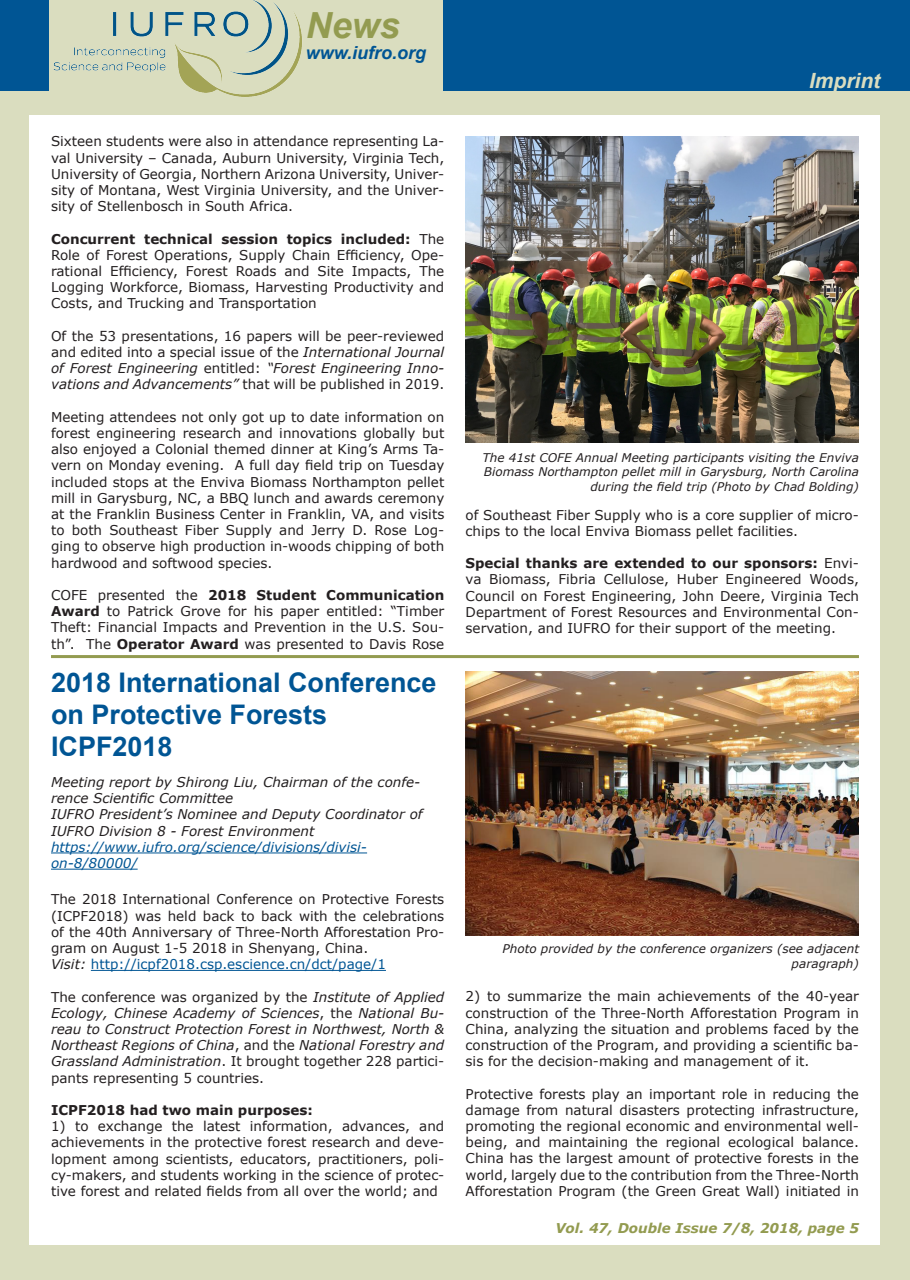
<style>
.page{position:relative;width:910px;height:1280px;background:#fff}
.page>*{position:absolute;margin:0;border:0;box-sizing:border-box;transform-origin:0 0}
.t1{font:italic 700 36px "Arial";color:#939b50}
.t2{font:700 27px/32.4px "Arial";color:#005594}
.t3{font:italic 700 21px "Arial";color:#daddbf}
.t4{font:italic 700 18px "Arial";color:#005594}
.t5{font:13.5px/16.2px "Verdana";color:#231f20;text-align:justify}
.t6{font:italic 13.5px/16.2px "Verdana";color:#231f20}
.t7{font:italic 13.5px/16.2px "Verdana";color:#005594}
.t8{font:13.5px "Verdana";color:#005594}
.t9{font:italic 700 13.5px "Verdana";color:#939b50}
.t10{font:700 13.5px "Verdana";color:#231f20}
.t11{font:italic 12px/14.4px "Verdana";color:#231f20;text-align:right}
.s1{font-weight:700}
.s2{font-style:italic}
.s3{font-style:italic;color:#231f20}
.s4{font-style:normal}
</style>
<div class="page">
<div style="left:0;top:91px;width:910px;height:1189px;background:#daddbf"></div>
<div style="left:30px;top:115px;width:850px;height:1129px;background:#fff"></div>
<div style="left:0;top:0;width:910px;height:91px;background:#005594"></div>
<div style="left:50px;top:0;width:393px;height:103px;background:#daddbf"></div>
<img style="left:53px;top:0;width:249px;height:97px">
<img style="left:466px;top:136px;width:393px;height:306px">
<hr style="left:51px;top:655px;width:808px;height:3px;background:#939b50">
<hr style="left:91px;top:970px;width:295px;height:1px;background:#005594">
<hr style="left:51px;top:852px;width:316px;height:1px;background:#005594">
<hr style="left:51px;top:869px;width:87px;height:1px;background:#005594">
<img style="left:466px;top:672px;width:393px;height:263px">
<p class="t1" style="left:306px;top:1px;width:96px">News</p>
<p class="t4" style="left:306px;top:41px;width:122px">www.iufro.org</p>
<p class="t5" style="left:51px;top:133px;width:395px">Sixteen students were also in attendance representing La&shy;val University – Canada, Auburn University, Virginia Tech, University of Georgia, Northern Arizona University, Univer&shy;sity of Montana, West Virginia University, and the Univer&shy;sity of Stellenbosch in South Africa.</p>
<p class="t5" style="left:51px;top:230px;width:395px"><span class="s1">Concurrent technical session topics included:</span> The Role of Forest Operations, Supply Chain Efficiency, Ope&shy;rational Efficiency, Forest Roads and Site Impacts, The Logging Workforce, Biomass, Harvesting Productivity and Costs, and Trucking and Transportation</p>
<p class="t5" style="left:51px;top:328px;width:395px">Of the 53 presentations, 16 papers will be peer-reviewed and edited into a special issue of the <span class="s2">International Journal of Forest Engineering</span> entitled: <span class="s2">“Forest Engineering Inno&shy;vations and Advancements”</span> that will be published in 2019.</p>
<p class="t5" style="left:51px;top:409px;width:395px">Meeting attendees not only got up to date information on forest engineering research and innovations globally but also enjoyed a Colonial themed dinner at King’s Arms Ta&shy;vern on Monday evening. A full day field trip on Tuesday included stops at the Enviva Biomass Northampton pellet mill in Garysburg, NC, a BBQ lunch and awards ceremony at the Franklin Business Center in Franklin, VA, and visits to both Southeast Fiber Supply and Jerry D. Rose Log&shy;ging to observe high production in-woods chipping of both hardwood and softwood species.</p>
<p class="t5" style="left:51px;top:587px;width:395px">COFE presented the <span class="s1">2018 Student Communication Award</span> to Patrick Grove for his paper entitled: “Timber Theft: Financial Impacts and Prevention in the U.S. Sou&shy;th”. The <span class="s1">Operator Award</span> was presented to Davis Rose</p>
<p class="t2" style="left:51px;top:667px;width:387px">2018 International Conference</p>
<p class="t2" style="left:51px;top:699px;width:278px">on Protective Forests<br>ICPF2018</p>
<p class="t6" style="left:51px;top:774px;width:371px">Meeting report by Shirong Liu, Chairman of the confe&shy;rence Scientific Committee</p>
<p class="t6" style="left:51px;top:806px;width:373px">IUFRO President’s Nominee and Deputy Coordinator of<br>IUFRO Division 8 - Forest Environment</p>
<p class="t7" style="left:51px;top:839px;width:318px">https://www.iufro.org/science/divisions/divisi&shy;on-8/80000/</p>
<p class="t5" style="left:51px;top:891px;width:395px">The 2018 International Conference on Protective Forests (ICPF2018) was held back to back with the celebrations of the 40th Anniversary of Three-North Afforestation Pro&shy;gram on August 1-5 2018 in Shenyang, China.</p>
<p class="t8" style="left:51px;top:955px;width:336px"><span class="s3">Visit:</span> http://icpf2018.csp.escience.cn/dct/page/1</p>
<p class="t6" style="left:51px;top:988px;width:395px;text-align:justify"><span class="s4">The conference was organized by the</span> Institute of Applied Ecology, Chinese Academy of Sciences<span class="s4">, the</span> National Bu&shy;reau to Construct Protection Forest in Northwest, North &amp; Northeast Regions of China<span class="s4">, and the</span> National Forestry and Grassland Administration<span class="s4">. It brought together 228 partici&shy;pants representing 5 countries.</span></p>
<p class="t10" style="left:51px;top:1100px;width:263px">ICPF2018 had two main purposes:</p>
<p class="t5" style="left:51px;top:1118px;width:395px">1) to exchange the latest information, advances, and achievements in the protective forest research and deve&shy;lopment among scientists, educators, practitioners, poli&shy;cy-makers, and students working in the science of protec&shy;tive forest and related fields from all over the world; and</p>
<p class="t3" style="left:809px;top:66px;width:73px">Imprint</p>
<p class="t11" style="left:483px;top:450px;width:378px">The 41st COFE Annual Meeting participants visiting the Enviva<br>Biomass Northampton pellet mill in Garysburg, North Carolina during the field trip (Photo by Chad Bolding)</p>
<p class="t5" style="left:466px;top:506px;width:395px">of Southeast Fiber Supply who is a core supplier of micro&shy;chips to the local Enviva Biomass pellet facilities.</p>
<p class="t5" style="left:466px;top:555px;width:395px"><span class="s1">Special thanks are extended to our sponsors:</span> Envi&shy;va Biomass, Fibria Cellulose, Huber Engineered Woods, Council on Forest Engineering, John Deere, Virginia Tech Department of Forest Resources and Environmental Con&shy;servation, and IUFRO for their support of the meeting.</p>
<p class="t11" style="left:503px;top:941px;width:358px">Photo provided by the conference organizers (see adjacent paragraph)</p>
<p class="t5" style="left:466px;top:988px;width:395px">2) to summarize the main achievements of the 40-year construction of the Three-North Afforestation Program in China, analyzing the situation and problems faced by the construction of the Program, and providing a scientific ba&shy;sis for the decision-making and management of it.</p>
<p class="t5" style="left:466px;top:1085px;width:395px">Protective forests play an important role in reducing the damage from natural disasters protecting infrastructure, promoting the regional economic and environmental well&shy;being, and maintaining the regional ecological balance.<br>China has the largest amount of protective forests in the world, largely due to the contribution from the Three-North Afforestation Program (the Green Great Wall) initiated in</p>
<p class="t9" style="left:555px;top:1218px;width:305px">Vol. 47, Double Issue 7/8, 2018, page 5</p>
</div>
